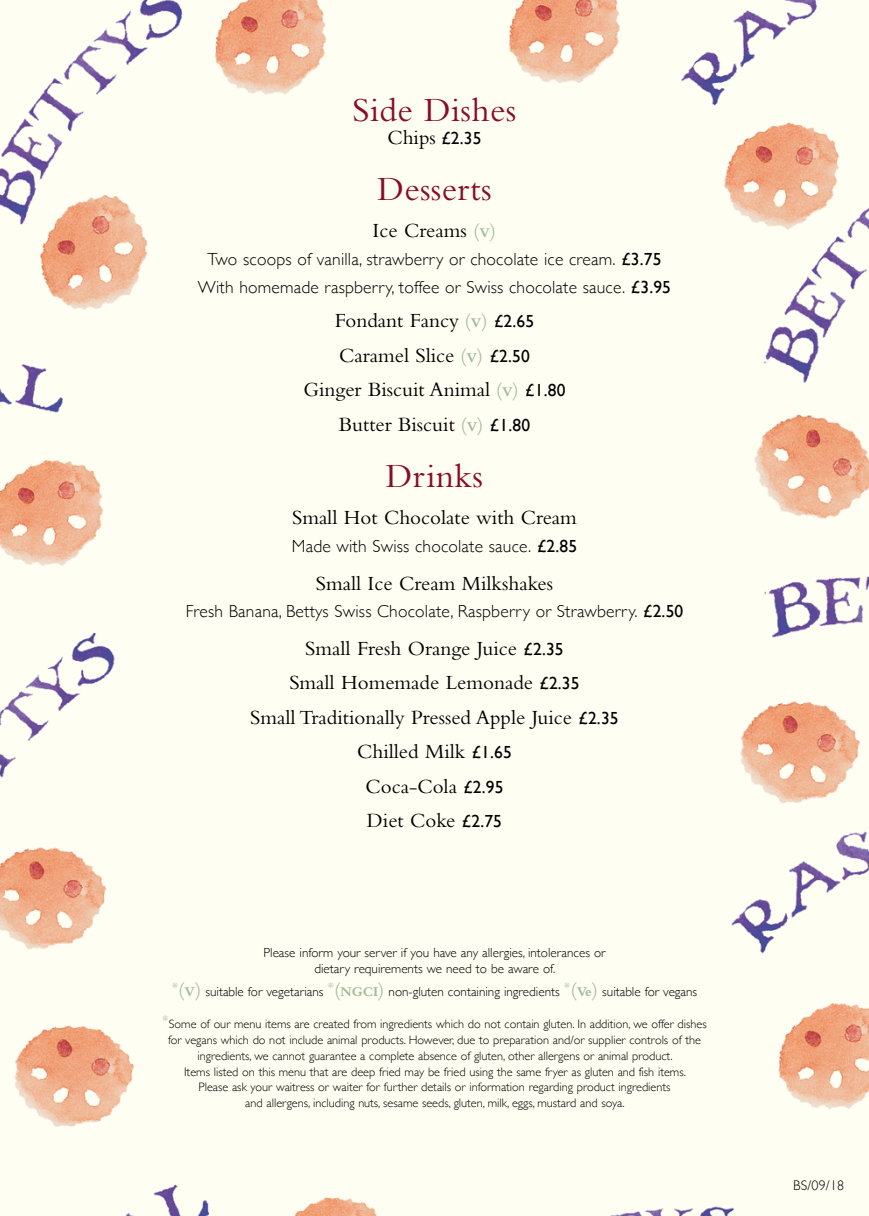
<style>
.page{position:relative;width:869px;height:1216px;background:#fff}
.page>*{position:absolute;margin:0;border:0;box-sizing:border-box;transform-origin:0 0}
.t1{font:35px "Bembo";letter-spacing:.01em;color:#880d27}
.t2{font:21px/34.5px "Bembo";color:#000;text-align:center}
.t3{font:300 17.5px/27.7px "Gill Sans";letter-spacing:.01em;color:#000;text-align:center}
.t4{font:300 14px "Gill Sans";color:#000}
.t5{font:300 13.12px/15.8px "Gill Sans";color:#000;text-align:center}
.t6{font:300 12.25px/15.8px "Gill Sans";color:#000;text-align:center}
.s1{font-family:"Gill Sans";font-size:17.5px}
.s2{color:#a3bc9c}
.s3{font-weight:700;font-size:14px;color:#a3bc9c}
.s4{font-weight:400}
.s5{font-family:"Bembo";font-weight:400;font-size:21px;color:#a3bc9c}
.s6{font-family:"Bembo";font-weight:700;font-size:14px;color:#a3bc9c}
</style>
<div class="page">
<img style="left:0;top:0;width:868px;height:1215px">
<h1 class="t1" style="left:352px;top:90px;width:165px">Side Dishes</h1>
<h2 class="t2" style="left:387px;top:120px;width:96px">Chips <span class="s1">£2.35</span></h2>
<h1 class="t1" style="left:377px;top:168px;width:116px">Desserts</h1>
<h2 class="t2" style="left:372px;top:213px;width:125px">Ice Creams <span class="s2">(</span><span class="s3">V</span><span class="s2">)</span></h2>
<h3 class="t3" style="left:198px;top:245px;width:474px">Two scoops of vanilla, strawberry or chocolate ice cream. <span class="s4">£3.75<br></span>With homemade raspberry, toffee or Swiss chocolate sauce. <span class="s4">£3.95</span></h3>
<h2 class="t2" style="left:303px;top:303px;width:263px">Fondant Fancy <span class="s2">(</span><span class="s3">V</span><span class="s2">)</span> <span class="s1">£2.65<br></span>Caramel Slice <span class="s2">(</span><span class="s3">V</span><span class="s2">)</span> <span class="s1">£2.50<br></span>Ginger Biscuit Animal <span class="s2">(</span><span class="s3">V</span><span class="s2">)</span> <span class="s1">£1.80<br></span>Butter Biscuit <span class="s2">(</span><span class="s3">V</span><span class="s2">)</span> <span class="s1">£1.80</span></h2>
<h1 class="t1" style="left:386px;top:455px;width:98px">Drinks</h1>
<h2 class="t2" style="left:292px;top:500px;width:286px">Small Hot Chocolate with Cream</h2>
<h3 class="t3" style="left:292px;top:531px;width:286px">Made with Swiss chocolate sauce. <span class="s4">£2.85</span></h3>
<h2 class="t2" style="left:316px;top:565px;width:239px">Small Ice Cream Milkshakes</h2>
<h3 class="t3" style="left:186px;top:597px;width:499px">Fresh Banana, Bettys Swiss Chocolate, Raspberry or Strawberry. <span class="s4">£2.50</span></h3>
<h2 class="t2" style="left:250px;top:630px;width:370px">Small Fresh Orange Juice <span class="s1">£2.35<br></span>Small Homemade Lemonade <span class="s1">£2.35<br></span>Small Traditionally Pressed Apple Juice <span class="s1">£2.35<br></span>Chilled Milk <span class="s1">£1.65<br></span>Coca-Cola <span class="s1">£2.95<br></span>Diet Coke <span class="s1">£2.75</span></h2>
<p class="t5" style="left:263px;top:944px;width:343px">Please inform your server if you have any allergies, intolerances or dietary requirements we need to be aware of.</p>
<p class="t5" style="left:172px;top:982px;width:527px"><sup>*</sup><span class="s5">(</span><span class="s6">V</span><span class="s5">)</span> suitable for vegetarians <sup>*</sup><span class="s5">(</span><span class="s6">NGCI</span><span class="s5">)</span> non-gluten containing ingredients <sup>*</sup><span class="s5">(</span><span class="s6">Ve</span><span class="s5">)</span> suitable for vegans</p>
<p class="t6" style="left:162px;top:1015px;width:545px"><sup>*</sup>Some of our menu items are created from ingredients which do not contain gluten. In addition, we offer dishes for vegans which do not include animal products. However, due to preparation and/or supplier controls of the ingredients, we cannot guarantee a complete absence of gluten, other allergens or animal product.<br>Items listed on this menu that are deep fried may be fried using the same fryer as gluten and fish items.<br>Please ask your waitress or waiter for further details or information regarding product ingredients<br>and allergens, including nuts, sesame seeds, gluten, milk, eggs, mustard and soya.</p>
<p class="t4" style="left:792px;top:1174px;width:52px">BS/09/18</p>
</div>
